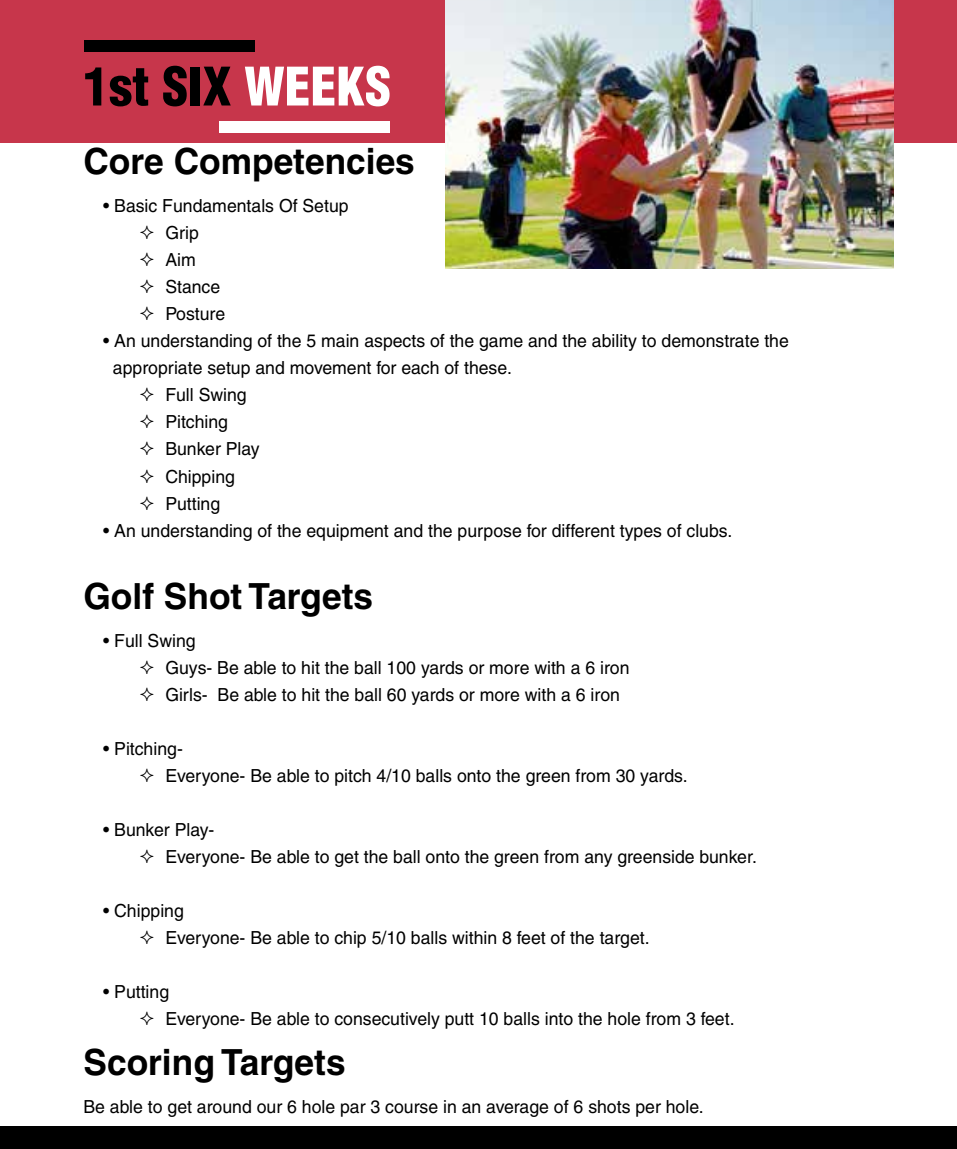
<style>
.page{position:relative;width:957px;height:1149px;background:#fff}
.page>*{position:absolute;margin:0;border:0;box-sizing:border-box;transform-origin:0 0}
.t1{font:900 condensed 51.75px "Helvetica";color:#000}
.t2{font:700 36px "Helvetica";color:#000}
.t3{font:18px/27px "Helvetica";color:#000}
.s1{color:#fff}
</style>
<div class="page">
<div style="left:0;top:0;width:957px;height:142px;background:#c7364b"></div>
<div style="left:84px;top:40px;width:170px;height:11px;background:#000"></div>
<div style="left:219px;top:121px;width:170px;height:11px;background:#fff"></div>
<div style="left:0;top:1125px;width:957px;height:23px;background:#000"></div>
<img style="left:445px;top:0;width:448px;height:268px">
<h1 class="t1" style="left:83px;top:54px;width:309px">1st SIX <span class="s1">WEEKS</span></h1>
<h2 class="t2" style="left:83px;top:139px;width:333px">Core Competencies</h2>
<p class="t3" style="left:165px;top:192px;width:185px;text-indent:-62px">• Basic Fundamentals Of Setup<br>Grip<br>Aim<br>Stance<br>Posture</p>
<p class="t3" style="left:103px;top:327px;width:687px">• An understanding of the 5 main aspects of the game and the ability to demonstrate the</p>
<p class="t3" style="left:113px;top:354px;width:400px">appropriate setup and movement for each of these.</p>
<p class="t3" style="left:165px;top:381px;width:83px">Full Swing</p>
<p class="t3" style="left:165px;top:408px;width:64px">Pitching</p>
<p class="t3" style="left:165px;top:435px;width:96px">Bunker Play</p>
<p class="t3" style="left:165px;top:462px;width:71px">Chipping</p>
<p class="t3" style="left:165px;top:489px;width:56px">Putting</p>
<p class="t3" style="left:103px;top:516px;width:631px">• An understanding of the equipment and the purpose for different types of clubs.</p>
<h2 class="t2" style="left:83px;top:574px;width:291px">Golf Shot Targets</h2>
<p class="t3" style="left:165px;top:627px;width:466px;text-indent:-62px">• Full Swing<br>Guys- Be able to hit the ball 100 yards or more with a 6 iron<br>Girls- Be able to hit the ball 60 yards or more with a 6 iron</p>
<p class="t3" style="left:165px;top:735px;width:524px;text-indent:-62px">• Pitching-<br>Everyone- Be able to pitch 4/10 balls onto the green from 30 yards.</p>
<p class="t3" style="left:165px;top:816px;width:593px;text-indent:-62px">• Bunker Play-<br>Everyone- Be able to get the ball onto the green from any greenside bunker.</p>
<p class="t3" style="left:165px;top:897px;width:486px;text-indent:-62px">• Chipping<br>Everyone- Be able to chip 5/10 balls within 8 feet of the target.</p>
<p class="t3" style="left:165px;top:978px;width:571px;text-indent:-62px">• Putting<br>Everyone- Be able to consecutively putt 10 balls into the hole from 3 feet.</p>
<h2 class="t2" style="left:83px;top:1039px;width:264px">Scoring Targets</h2>
<p class="t3" style="left:83px;top:1092px;width:622px">Be able to get around our 6 hole par 3 course in an average of 6 shots per hole.</p>
</div>
